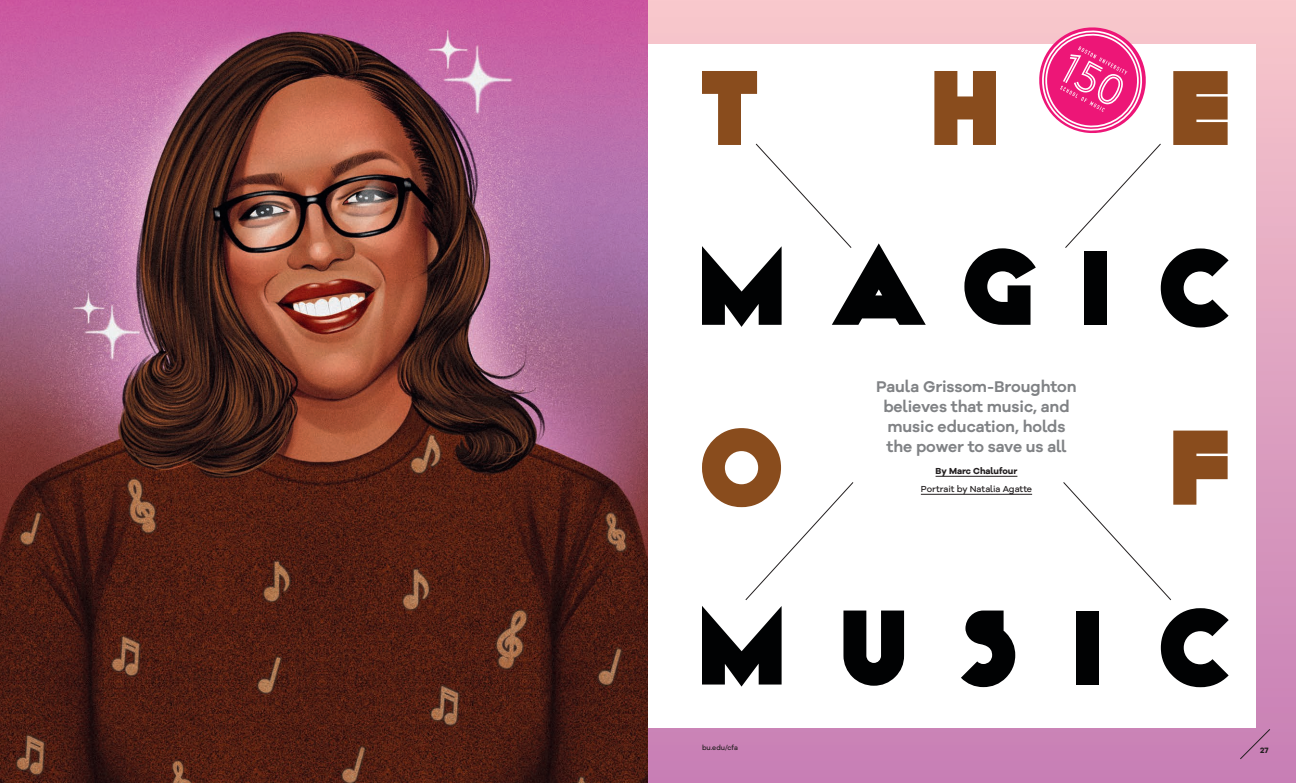
<style>
.page{position:relative;width:1296px;height:783px;background:#fff}
.page>*{position:absolute;margin:0;border:0;box-sizing:border-box;transform-origin:0 0}
.t1{font:108px "Kilo Gram";letter-spacing:.49em;color:#010203}
.t2{font:108px "Kilo Gram";color:#894c1d}
.t3{font:600 16px/20px "Galano Grotesque Alt";letter-spacing:-.005em;color:#808285;text-align:center}
.t4{font:500 9px "Galano Grotesque Alt";color:#231f20}
.t5{font:700 9px "Galano Grotesque Alt";color:#231f20}
.t6{font:700 8px "Galano Grotesque Alt";color:#231f20}
.t7{font:500 7px "Galano Grotesque Alt";color:#231f20}
</style>
<div class="page">
<img style="left:0;top:0;width:648px;height:783px">
<div style="left:648px;top:0;width:648px;height:783px;background:linear-gradient(to bottom,#f8c7cc,#c67db5)"></div>
<div style="left:648px;top:44px;width:607px;height:684px;background:#fff"></div>
<svg style="left:1035px;top:25px;width:114px;height:108px"></svg>
<hr style="left:936px;top:476px;width:81px;height:1px;background:#231f20">
<hr style="left:921px;top:494px;width:111px;height:1px;background:#231f20">
<svg style="left:1063px;top:482px;width:108px;height:119px"></svg>
<svg style="left:745px;top:482px;width:109px;height:118px"></svg>
<svg style="left:755px;top:143px;width:97px;height:105px"></svg>
<svg style="left:1065px;top:143px;width:96px;height:105px"></svg>
<svg style="left:1239px;top:728px;width:32px;height:32px"></svg>
<h1 class="t2" style="left:702px;top:41px;width:60px">T</h1>
<h1 class="t2" style="left:934px;top:41px;width:66px">H</h1>
<h1 class="t2" style="left:1173px;top:41px;width:59px">E</h1>
<h1 class="t1" style="left:702px;top:221px;width:530px">MAGiC</h1>
<p class="t3" style="left:876px;top:376px;width:202px">Paula Grissom-Broughton believes that music, and music education, holds the power to save us all</p>
<p class="t5" style="left:936px;top:465px;width:83px">By Marc Chalufour</p>
<p class="t4" style="left:921px;top:483px;width:113px">Portrait by Natalia Agatte</p>
<h1 class="t2" style="left:702px;top:401px;width:83px">O</h1>
<h1 class="t2" style="left:1173px;top:401px;width:59px">F</h1>
<h1 class="t1" style="left:702px;top:581px;width:530px">MUSiC</h1>
<p class="t7" style="left:702px;top:743px;width:37px">bu.edu/cfa</p>
<p class="t6" style="left:1260px;top:745px;width:10px">27</p>
</div>
